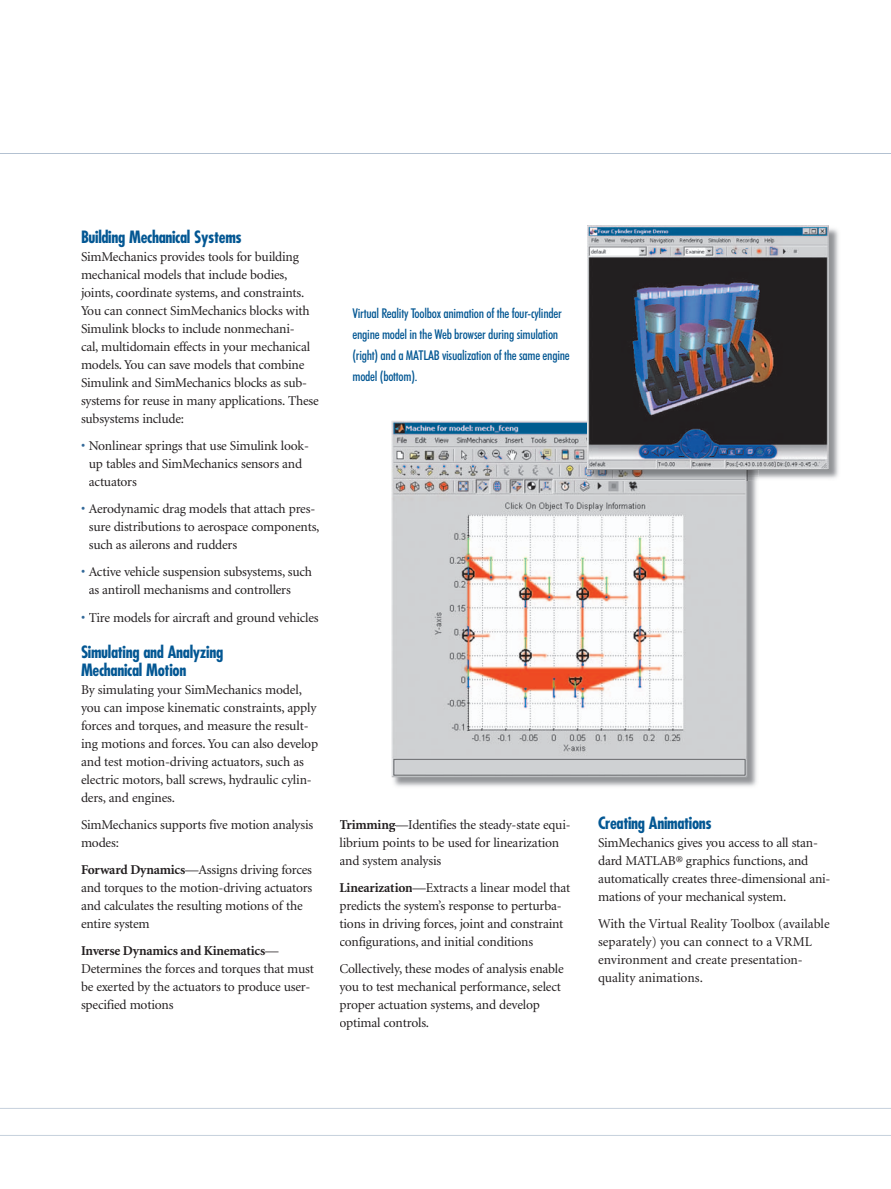
<style>
.page{position:relative;width:891px;height:1189px;background:#fff}
.page>*{position:absolute;margin:0;border:0;box-sizing:border-box;transform-origin:0 0}
.t1{font:700 condensed 16.5px/18px "Futura";letter-spacing:-.02em;color:#035793}
.t2{font:13.5px/18px "Minion";letter-spacing:-.015em;color:#231f20}
.t3{font:500 condensed 13.5px/21px "Futura BT";letter-spacing:-.02em;color:#035793}
.s1{font-size:14.25px;color:#336999}
.s2{font-weight:700}
</style>
<div class="page">
<hr style="left:0;top:153px;width:891px;height:1px;background:#b3c1d1">
<svg style="left:0;top:1108px;width:891px;height:1px"></svg>
<svg style="left:0;top:1135px;width:891px;height:1px"></svg>
<img style="left:391px;top:421px;width:366px;height:366px">
<img style="left:392px;top:421px;width:355px;height:355px">
<img style="left:759px;top:228px;width:80px;height:251px">
<img style="left:587px;top:469px;width:160px;height:11px">
<img style="left:587px;top:226px;width:242px;height:243px">
<p class="t1" style="left:81px;top:228px;width:162px">Building Mechanical Systems</p>
<p class="t2" style="left:81px;top:248px;width:239px">SimMechanics provides tools for building mechanical models that include bodies, joints, coordinate systems, and constraints.<br>You can connect SimMechanics blocks with Simulink blocks to include nonmechani-<br>cal, multidomain effects in your mechanical models. You can save models that combine Simulink and SimMechanics blocks as sub&shy;systems for reuse in many applications. These subsystems include:</p>
<p class="t2" style="left:89px;top:437px;width:222px;text-indent:-8px"><span class="s1">•</span> Nonlinear springs that use Simulink look&shy;up tables and SimMechanics sensors and actuators</p>
<p class="t2" style="left:89px;top:500px;width:232px;text-indent:-8px"><span class="s1">•</span> Aerodynamic drag models that attach pres&shy;sure distributions to aerospace components, such as ailerons and rudders</p>
<p class="t2" style="left:89px;top:563px;width:225px;text-indent:-8px"><span class="s1">•</span> Active vehicle suspension subsystems, such as antiroll mechanisms and controllers</p>
<p class="t2" style="left:81px;top:608px;width:239px"><span class="s1">•</span> Tire models for aircraft and ground vehicles</p>
<p class="t1" style="left:81px;top:642px;width:144px">Simulating and Analyzing<br>Mechanical Motion</p>
<p class="t2" style="left:81px;top:680px;width:239px">By simulating your SimMechanics model, you can impose kinematic constraints, apply forces and torques, and measure the result&shy;ing motions and forces. You can also develop and test motion-driving actuators, such as electric motors, ball screws, hydraulic cylin&shy;ders, and engines.</p>
<p class="t2" style="left:81px;top:815px;width:234px">SimMechanics supports five motion analysis modes:</p>
<p class="t2" style="left:81px;top:860px;width:233px"><span class="s2">Forward Dynamics</span>—Assigns driving forces and torques to the motion-driving actuators and calculates the resulting motions of the entire system</p>
<p class="t2" style="left:81px;top:941px;width:234px"><span class="s2">Inverse Dynamics and Kinematics</span>— Determines the forces and torques that must be exerted by the actuators to produce user&shy;specified motions</p>
<p class="t3" style="left:353px;top:302px;width:219px">Virtual Reality Toolbox animation of the four-cylinder engine model in the Web browser during simulation (right) and a MATLAB visualization of the same engine model (bottom).</p>
<p class="t2" style="left:339px;top:815px;width:233px"><span class="s2">Trimming</span>—Identifies the steady-state equi&shy;librium points to be used for linearization and system analysis</p>
<p class="t2" style="left:339px;top:878px;width:232px"><span class="s2">Linearization</span>—Extracts a linear model that predicts the system’s response to perturba&shy;tions in driving forces, joint and constraint configurations, and initial conditions</p>
<p class="t2" style="left:339px;top:959px;width:226px">Collectively, these modes of analysis enable you to test mechanical performance, select proper actuation systems, and develop optimal controls.</p>
<p class="t1" style="left:598px;top:813px;width:115px">Creating Animations</p>
<p class="t2" style="left:598px;top:833px;width:234px">SimMechanics gives you access to all stan&shy;dard MATLAB® graphics functions, and automatically creates three-dimensional ani&shy;mations of your mechanical system.</p>
<p class="t2" style="left:598px;top:914px;width:233px">With the Virtual Reality Toolbox (available separately) you can connect to a VRML environment and create presentation&shy;quality animations.</p>
</div>
